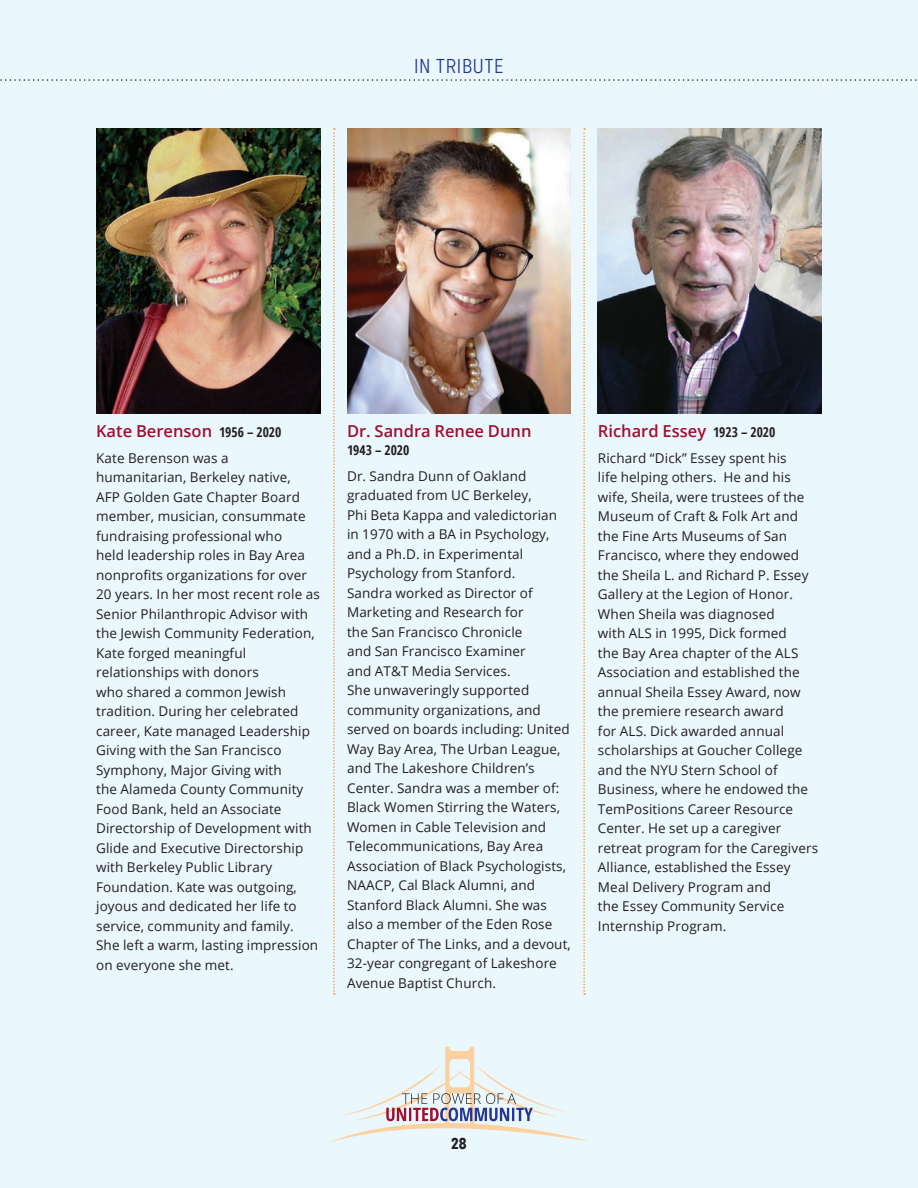
<style>
.page{position:relative;width:918px;height:1188px;background:#eaf7fd}
.page>*{position:absolute;margin:0;border:0;box-sizing:border-box;transform-origin:0 0}
.t1{font:300 21px "Config Condensed";letter-spacing:.03em;color:#263692}
.t2{font:600 16.5px "Open Sans";color:#a20e2e}
.t3{font:700 16.5px "Config Condensed";color:#231f20}
.t4{font:13.5px/19.5px "Open Sans";letter-spacing:.01em;color:#231f20}
.t5{font:700 condensed 13.5px "Open Sans";color:#231f20}
.s1{font-weight:700;font-stretch:condensed;font-size:13.5px;color:#231f20}
</style>
<div class="page">
<svg style="left:329px;top:1047px;width:259px;height:96px"></svg>
<img style="left:96px;top:128px;width:224px;height:285px">
<img style="left:347px;top:128px;width:224px;height:285px">
<img style="left:598px;top:128px;width:224px;height:285px">
<svg style="left:0;top:79px;width:917px;height:2px"></svg>
<svg style="left:583px;top:128px;width:2px;height:867px"></svg>
<svg style="left:333px;top:128px;width:2px;height:867px"></svg>
<h1 class="t1" style="left:414px;top:54px;width:91px">IN TRIBUTE</h1>
<p class="t2" style="left:96px;top:419px;width:187px">Kate Berenson <span class="s1">1956 – 2020</span></p>
<p class="t4" style="left:96px;top:448px;width:225px">Kate Berenson was a humanitarian, Berkeley native,<br>AFP Golden Gate Chapter Board member, musician, consummate fundraising professional who<br>held leadership roles in Bay Area nonprofits organizations for over<br>20 years. In her most recent role as<br>Senior Philanthropic Advisor with the Jewish Community Federation,<br>Kate forged meaningful relationships with donors<br>who shared a common Jewish tradition. During her celebrated career, Kate managed Leadership<br>Giving with the San Francisco<br>Symphony, Major Giving with<br>the Alameda County Community<br>Food Bank, held an Associate<br>Directorship of Development with<br>Glide and Executive Directorship with Berkeley Public Library<br>Foundation. Kate was outgoing, joyous and dedicated her life to service, community and family.<br>She left a warm, lasting impression on everyone she met.</p>
<p class="t2" style="left:347px;top:419px;width:186px">Dr. Sandra Renee Dunn</p>
<p class="t5" style="left:347px;top:440px;width:64px">1943 – 2020</p>
<p class="t4" style="left:347px;top:466px;width:225px">Dr. Sandra Dunn of Oakland graduated from UC Berkeley,<br>Phi Beta Kappa and valedictorian in 1970 with a BA in Psychology, and a Ph.D. in Experimental<br>Psychology from Stanford.<br>Sandra worked as Director of<br>Marketing and Research for<br>the San Francisco Chronicle<br>and San Francisco Examiner<br>and AT&amp;T Media Services.<br>She unwaveringly supported community organizations, and served on boards including: United<br>Way Bay Area, The Urban League, and The Lakeshore Children’s<br>Center. Sandra was a member of:<br>Black Women Stirring the Waters,<br>Women in Cable Television and<br>Telecommunications, Bay Area<br>Association of Black Psychologists,<br>NAACP, Cal Black Alumni, and<br>Stanford Black Alumni. She was also a member of the Eden Rose<br>Chapter of The Links, and a devout,<br>32-year congregant of Lakeshore<br>Avenue Baptist Church.</p>
<p class="t2" style="left:598px;top:419px;width:179px">Richard Essey <span class="s1">1923 – 2020</span></p>
<p class="t4" style="left:598px;top:448px;width:222px">Richard “Dick” Essey spent his<br>life helping others. He and his wife, Sheila, were trustees of the<br>Museum of Craft &amp; Folk Art and the Fine Arts Museums of San<br>Francisco, where they endowed the Sheila L. and Richard P. Essey<br>Gallery at the Legion of Honor.<br>When Sheila was diagnosed<br>with ALS in 1995, Dick formed<br>the Bay Area chapter of the ALS<br>Association and established the annual Sheila Essey Award, now the premiere research award<br>for ALS. Dick awarded annual scholarships at Goucher College and the NYU Stern School of<br>Business, where he endowed the<br>TemPositions Career Resource<br>Center. He set up a caregiver retreat program for the Caregivers<br>Alliance, established the Essey<br>Meal Delivery Program and<br>the Essey Community Service<br>Internship Program.</p>
<p class="t3" style="left:451px;top:1134px;width:17px">28</p>
</div>
